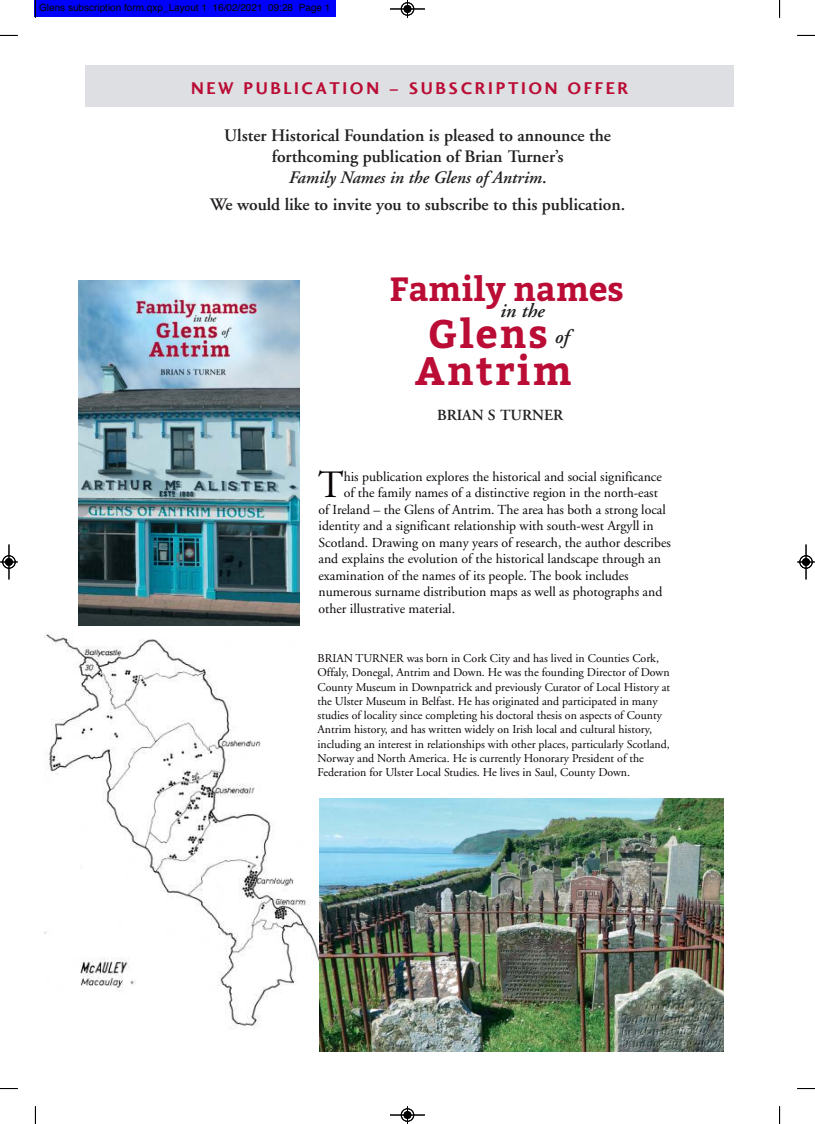
<style>
.page{position:relative;width:815px;height:1124px;background:#fff}
.page>*{position:absolute;margin:0;border:0;box-sizing:border-box;transform-origin:0 0}
.t1{font:700 39.62px/36.4px "Bitter";letter-spacing:.05em;color:#ba0c35;text-align:center}
.t2{font:38.62px "Adobe Garamond";color:#080302}
.t3{font:700 33.5px "Bitter";color:#ba0c35}
.t4{font:italic 600 19.88px "Adobe Garamond";color:#221f1f}
.t5{font:600 17.5px/21.2px "Adobe Garamond";color:#221f1f;text-align:center}
.t6{font:17.5px "Charlotte Sans Bold Let Plain";letter-spacing:.15em;color:#ba0c35}
.t7{font:600 15.38px "Adobe Garamond";color:#221f1f}
.t8{font:13.75px "Adobe Garamond";color:#080302}
.t9{font:11.88px/14.2px "Adobe Garamond";color:#080302}
.t10{font:10px "Helvetica";color:#000}
.s1{font-style:italic}
</style>
<div class="page">
<img style="left:44px;top:619px;width:275px;height:410px">
<div style="left:85px;top:65px;width:649px;height:41px;background:#dddfe2"></div>
<img style="left:319px;top:798px;width:405px;height:252px">
<img style="left:79px;top:280px;width:220px;height:345px">
<div style="left:34px;top:0;width:301px;height:16px;background:#00f"></div>
<svg style="left:35px;top:0;width:1px;height:18px"></svg>
<svg style="left:0;top:35px;width:18px;height:1px"></svg>
<svg style="left:779px;top:0;width:1px;height:18px"></svg>
<svg style="left:797px;top:35px;width:18px;height:1px"></svg>
<svg style="left:35px;top:1106px;width:1px;height:17px"></svg>
<svg style="left:0;top:1088px;width:18px;height:1px"></svg>
<svg style="left:779px;top:1106px;width:1px;height:17px"></svg>
<svg style="left:797px;top:1088px;width:18px;height:1px"></svg>
<div style="left:401px;top:2px;width:13px;height:14px;border:1px solid #000;border-radius:50%"></div>
<hr style="left:390px;top:9px;width:35px;height:1px;background:#000">
<div style="left:401px;top:3px;width:13px;height:12px;border:1px solid #000;border-radius:50%"></div>
<svg style="left:404px;top:0;width:7px;height:18px"></svg>
<hr style="left:390px;top:1114px;width:35px;height:1px;background:#000">
<div style="left:401px;top:1108px;width:13px;height:13px;border:1px solid #000;border-radius:50%"></div>
<svg style="left:404px;top:1106px;width:7px;height:17px"></svg>
<div style="left:2px;top:555px;width:14px;height:13px;border:1px solid #000;border-radius:50%"></div>
<hr style="left:9px;top:544px;width:1px;height:35px;background:#000">
<div style="left:3px;top:555px;width:12px;height:13px;border:1px solid #000;border-radius:50%"></div>
<svg style="left:0;top:558px;width:18px;height:7px"></svg>
<div style="left:799px;top:555px;width:14px;height:13px;border:1px solid #000;border-radius:50%"></div>
<hr style="left:806px;top:544px;width:1px;height:35px;background:#000">
<div style="left:800px;top:555px;width:12px;height:13px;border:1px solid #000;border-radius:50%"></div>
<svg style="left:797px;top:558px;width:18px;height:7px"></svg>
<p class="t10" style="left:39px;top:4px;width:293px">Glens subscription form.qxp_Layout 1 16/02/2021 09:28 Page 1</p>
<h3 class="t6" style="left:191px;top:77px;width:439px">NEW PUBLICATION – SUBSCRIPTION OFFER</h3>
<h3 class="t5" style="left:224px;top:126px;width:388px">Ulster Historical Foundation is pleased to announce the forthcoming publication of Brian Turner’s<br><span class="s1">Family Names in the Glens of Antrim</span>.</h3>
<h3 class="t5" style="left:210px;top:196px;width:417px">We would like to invite you to subscribe to this publication.</h3>
<h3 class="t3" style="left:389px;top:274px;width:236px">Family names</h3>
<h1 class="t1" style="left:415px;top:319px;width:158px">Glens<br>Antrim</h1>
<h3 class="t4" style="left:500px;top:303px;width:46px">in the</h3>
<h3 class="t4" style="left:555px;top:328px;width:16px">of</h3>
<p class="t7" style="left:437px;top:409px;width:128px">BRIAN S TURNER</p>
<h2 class="t2" style="left:318px;top:469px;width:27px">T</h2>
<p class="t8" style="left:344px;top:470px;width:320px">his publication explores the historical and social significance</p>
<p class="t8" style="left:344px;top:487px;width:316px">of the family names of a distinctive region in the north-east</p>
<p class="t8" style="left:319px;top:503px;width:349px">of Ireland – the Glens of Antrim. The area has both a strong local</p>
<p class="t8" style="left:319px;top:520px;width:337px">identity and a significant relationship with south-west Argyll in</p>
<p class="t8" style="left:319px;top:536px;width:354px">Scotland. Drawing on many years of research, the author describes</p>
<p class="t8" style="left:319px;top:553px;width:344px">and explains the evolution of the historical landscape through an</p>
<p class="t8" style="left:319px;top:569px;width:312px">examination of the names of its people. The book includes</p>
<p class="t8" style="left:319px;top:586px;width:345px">numerous surname distribution maps as well as photographs and</p>
<p class="t8" style="left:319px;top:602px;width:138px">other illustrative material.</p>
<p class="t9" style="left:318px;top:652px;width:354px">BRIAN TURNER was born in Cork City and has lived in Counties Cork, Offaly, Donegal, Antrim and Down. He was the founding Director of Down County Museum in Downpatrick and previously Curator of Local History at the Ulster Museum in Belfast. He has originated and participated in many studies of locality since completing his doctoral thesis on aspects of County Antrim history, and has written widely on Irish local and cultural history, including an interest in relationships with other places, particularly Scotland, Norway and North America. He is currently Honorary President of the Federation for Ulster Local Studies. He lives in Saul, County Down.</p>
</div>
